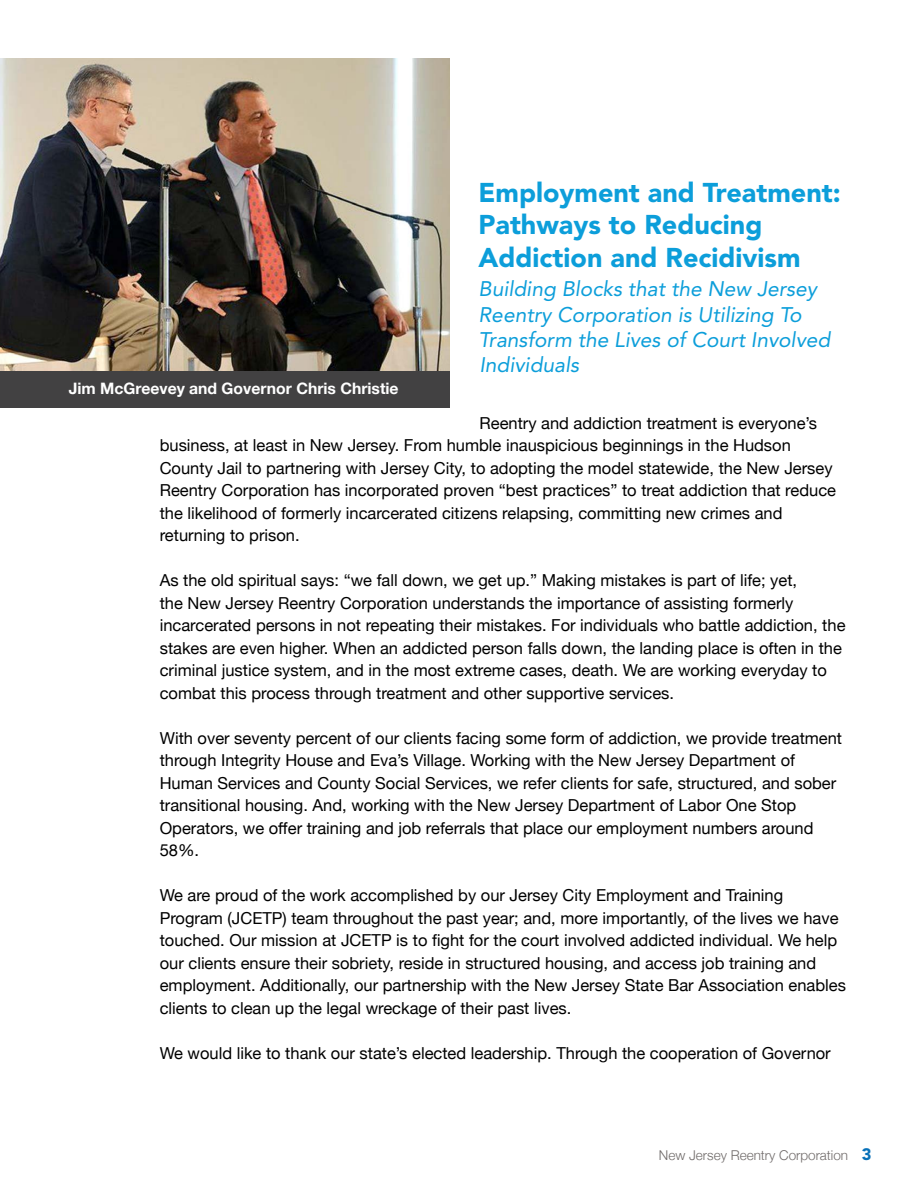
<style>
.page{position:relative;width:918px;height:1188px;background:#fff}
.page>*{position:absolute;margin:0;border:0;box-sizing:border-box;transform-origin:0 0}
.t1{font:900 27px/32.4px "Avenir LT Std";color:#0c9eda}
.t2{font:italic 21px/25.2px "Avenir LT Std";color:#0c9eda}
.t3{font:16.5px/22.5px "Helvetica Neue";color:#000}
.t4{font:700 15.75px "Helvetica Neue";color:#fff}
.t5{font:300 13.5px "Helvetica Neue";color:#706b6a}
.s1{font-family:"Avenir LT Std";font-weight:900;font-size:16.5px;color:#0871b9}
</style>
<div class="page">
<div style="left:0;top:367px;width:450px;height:40px;background:#424142"></div>
<img style="left:0;top:58px;width:450px;height:313px">
<p class="t4" style="left:69px;top:374px;width:331px">Jim McGreevey and Governor Chris Christie</p>
<h1 class="t1" style="left:478px;top:176px;width:364px">Employment and Treatment:<br>Pathways to Reducing<br>Addiction and Recidivism</h1>
<p class="t2" style="left:478px;top:277px;width:353px">Building Blocks that the New Jersey<br>Reentry Corporation is Utilizing To<br>Transform the Lives of Court Involved<br>Individuals</p>
<p class="t3" style="left:160px;top:410px;width:678px;text-indent:320px">Reentry and addiction treatment is everyone’s business, at least in New Jersey. From humble inauspicious beginnings in the Hudson County Jail to partnering with Jersey City, to adopting the model statewide, the New Jersey Reentry Corporation has incorporated proven “best practices” to treat addiction that reduce the likelihood of formerly incarcerated citizens relapsing, committing new crimes and returning to prison.</p>
<p class="t3" style="left:160px;top:568px;width:687px">As the old spiritual says: “we fall down, we get up.” Making mistakes is part of life; yet,<br>the New Jersey Reentry Corporation understands the importance of assisting formerly incarcerated persons in not repeating their mistakes. For individuals who battle addiction, the stakes are even higher. When an addicted person falls down, the landing place is often in the criminal justice system, and in the most extreme cases, death. We are working everyday to combat this process through treatment and other supportive services.</p>
<p class="t3" style="left:160px;top:725px;width:684px">With over seventy percent of our clients facing some form of addiction, we provide treatment through Integrity House and Eva’s Village. Working with the New Jersey Department of Human Services and County Social Services, we refer clients for safe, structured, and sober transitional housing. And, working with the New Jersey Department of Labor One Stop Operators, we offer training and job referrals that place our employment numbers around 58%.</p>
<p class="t3" style="left:160px;top:883px;width:688px">We are proud of the work accomplished by our Jersey City Employment and Training Program (JCETP) team throughout the past year; and, more importantly, of the lives we have touched. Our mission at JCETP is to fight for the court involved addicted individual. We help our clients ensure their sobriety, reside in structured housing, and access job training and employment. Additionally, our partnership with the New Jersey State Bar Association enables clients to clean up the legal wreckage of their past lives.</p>
<p class="t3" style="left:160px;top:1041px;width:673px">We would like to thank our state’s elected leadership. Through the cooperation of Governor</p>
<p class="t5" style="left:659px;top:1144px;width:214px">New Jersey Reentry Corporation <span class="s1">3</span></p>
</div>
